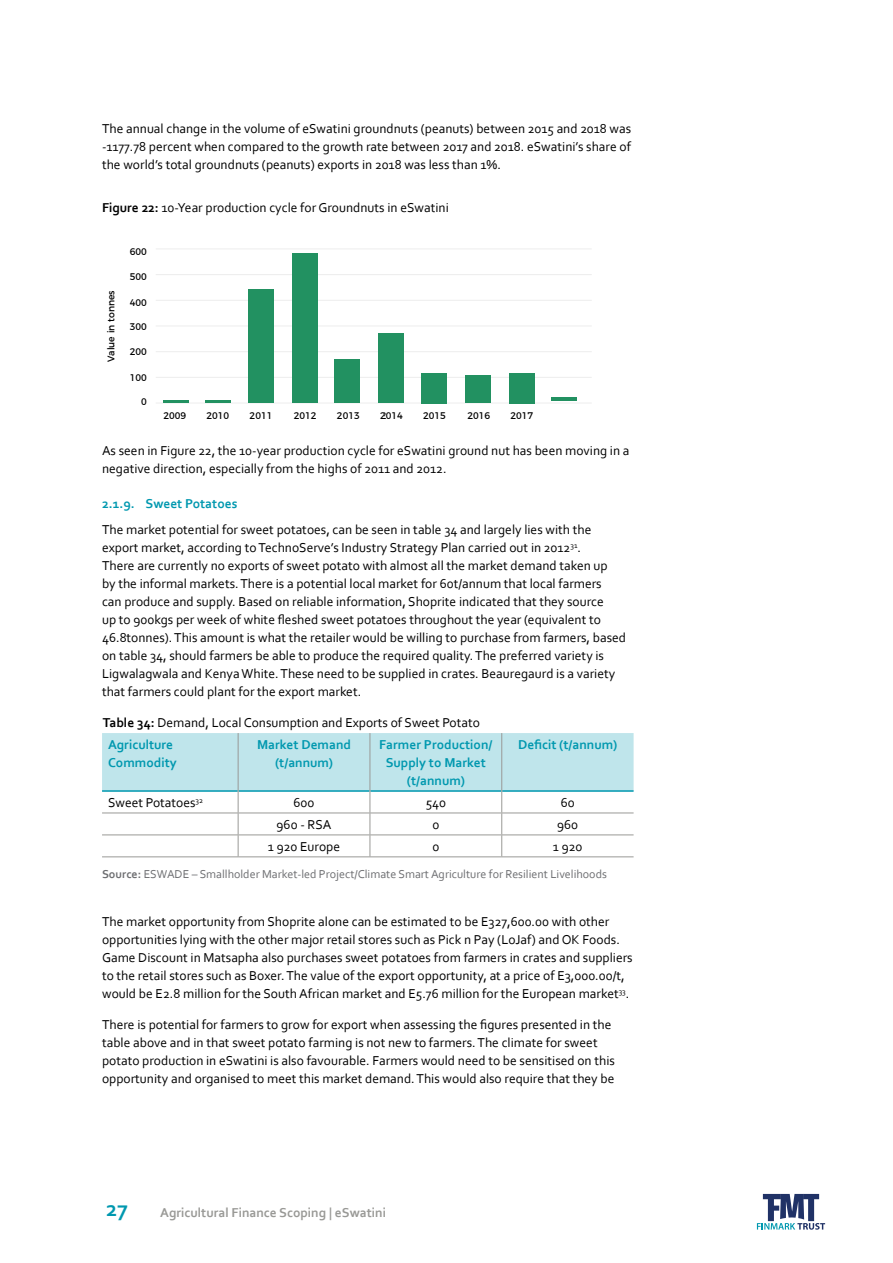
<style>
.page{position:relative;width:893px;height:1263px;background:#fff}
.page>*{position:absolute;margin:0;border:0;box-sizing:border-box;transform-origin:0 0}
.t1{font:700 22.5px "Corbel";color:#0098af}
.t2{font:13.5px/18px "Corbel";color:#000}
.t3{font:700 13.5px/18px "Corbel";color:#0098af;text-align:center}
.t4{font:700 13.5px "Corbel";color:#999996}
.t5{font:12px "Corbel";color:#6d6e71}
.t6{font:300 11.55px "Montserrat";color:#000}
.t7{font:9.6px "Montserrat";color:#000;scale:.96 1}
.s1{font-weight:700}
.s2{font-weight:700;color:#0098af}
</style>
<div class="page">
<svg style="left:757px;top:1194px;width:68px;height:36px"></svg>
<hr style="left:102px;top:856px;width:136px;height:1px;background:#999996">
<hr style="left:238px;top:856px;width:132px;height:1px;background:#999996">
<hr style="left:370px;top:856px;width:132px;height:1px;background:#999996">
<hr style="left:502px;top:856px;width:132px;height:1px;background:#999996">
<svg style="left:102px;top:733px;width:532px;height:123px"></svg>
<hr style="left:156px;top:403px;width:436px;height:1px;background:#ededed">
<hr style="left:156px;top:377px;width:436px;height:1px;background:#ededed">
<hr style="left:156px;top:351px;width:436px;height:1px;background:#ededed">
<hr style="left:156px;top:325px;width:436px;height:1px;background:#ededed">
<hr style="left:156px;top:300px;width:436px;height:1px;background:#ededed">
<hr style="left:156px;top:274px;width:436px;height:1px;background:#ededed">
<hr style="left:156px;top:248px;width:436px;height:1px;background:#ededed">
<div style="left:248px;top:289px;width:26px;height:114px;background:#229161"></div>
<hr style="left:205px;top:401px;width:26px;height:2px;background:#229161">
<hr style="left:164px;top:401px;width:25px;height:2px;background:#229161">
<div style="left:334px;top:360px;width:26px;height:43px;background:#229161"></div>
<div style="left:379px;top:333px;width:25px;height:70px;background:#229161"></div>
<div style="left:421px;top:373px;width:26px;height:30px;background:#229161"></div>
<div style="left:465px;top:375px;width:26px;height:28px;background:#229161"></div>
<div style="left:509px;top:373px;width:26px;height:30px;background:#229161"></div>
<hr style="left:551px;top:398px;width:26px;height:3px;background:#229161">
<div style="left:292px;top:254px;width:26px;height:149px;background:#229161"></div>
<p class="t2" style="left:102px;top:120px;width:531px;text-align:justify">The annual change in the volume of eSwatini groundnuts (peanuts) between 2015 and 2018 was -1177.78 percent when compared to the growth rate between 2017 and 2018. eSwatini’s share of the world’s total groundnuts (peanuts) exports in 2018 was less than 1%.</p>
<p class="t2" style="left:102px;top:198px;width:348px"><span class="s1">Figure 22:</span> 10-Year production cycle for Groundnuts in eSwatini</p>
<p class="t6" style="left:87px;top:122px;width:55px">Figure 22</p>
<p class="t7" style="left:130px;top:244px;width:19px">600</p>
<p class="t7" style="left:130px;top:269px;width:19px">500</p>
<p class="t7" style="left:104px;top:362px;width:76px;rotate:-90deg">Value in tonnes</p>
<p class="t7" style="left:130px;top:295px;width:19px">400</p>
<p class="t7" style="left:130px;top:319px;width:19px">300</p>
<p class="t7" style="left:130px;top:344px;width:19px">200</p>
<p class="t7" style="left:130px;top:370px;width:19px">100</p>
<p class="t7" style="left:141px;top:394px;width:7px">0</p>
<p class="t7" style="left:163px;top:408px;width:25px">2009</p>
<p class="t7" style="left:206px;top:408px;width:25px">2010</p>
<p class="t7" style="left:250px;top:408px;width:25px">2011</p>
<p class="t7" style="left:294px;top:408px;width:25px">2012</p>
<p class="t7" style="left:337px;top:408px;width:25px">2013</p>
<p class="t7" style="left:380px;top:408px;width:25px">2014</p>
<p class="t7" style="left:423px;top:408px;width:25px">2015</p>
<p class="t7" style="left:467px;top:408px;width:25px">2016</p>
<p class="t7" style="left:511px;top:408px;width:25px">2017</p>
<p class="t2" style="left:102px;top:441px;width:529px">As seen in Figure 22, the 10-year production cycle for eSwatini ground nut has been moving in a negative direction, especially from the highs of 2011 and 2012.</p>
<p class="t3" style="left:102px;top:494px;width:137px">2.1.9. Sweet Potatoes</p>
<p class="t2" style="left:102px;top:520px;width:526px">The market potential for sweet potatoes, can be seen in table 34 and largely lies with the export market, according to TechnoServe’s Industry Strategy Plan carried out in 2012<sup>31</sup>.<br>There are currently no exports of sweet potato with almost all the market demand taken up<br>by the informal markets. There is a potential local market for 60t/annum that local farmers<br>can produce and supply. Based on reliable information, Shoprite indicated that they source<br>up to 900kgs per week of white fleshed sweet potatoes throughout the year (equivalent to 46.8tonnes). This amount is what the retailer would be willing to purchase from farmers, based on table 34, should farmers be able to produce the required quality. The preferred variety is Ligwalagwala and Kenya White. These need to be supplied in crates. Beauregaurd is a variety that farmers could plant for the export market.</p>
<p class="t2" style="left:108px;top:711px;width:373px;line-height:22px;text-indent:-5px"><span class="s1">Table 34:</span> Demand, Local Consumption and Exports of Sweet Potato<br><span class="s2">Agriculture</span></p>
<p class="t3" style="left:108px;top:753px;width:70px">Commodity</p>
<p class="t3" style="left:257px;top:735px;width:96px">Market Demand (t/annum)</p>
<p class="t3" style="left:379px;top:735px;width:115px">Farmer Production/<br>Supply to Market (t/annum)</p>
<p class="t3" style="left:518px;top:735px;width:100px">Deficit (t/annum)</p>
<p class="t2" style="left:108px;top:793px;width:97px">Sweet Potatoes<sup>32</sup></p>
<p class="t2" style="left:294px;top:793px;width:22px">600</p>
<p class="t2" style="left:426px;top:793px;width:22px">540</p>
<p class="t2" style="left:561px;top:793px;width:16px">60</p>
<p class="t2" style="left:277px;top:815px;width:56px">960 - RSA</p>
<p class="t2" style="left:432px;top:815px;width:8px">0</p>
<p class="t2" style="left:557px;top:815px;width:23px">960</p>
<p class="t2" style="left:268px;top:837px;width:74px">1 920 Europe</p>
<p class="t2" style="left:432px;top:837px;width:8px">0</p>
<p class="t2" style="left:553px;top:837px;width:31px">1 920</p>
<p class="t5" style="left:102px;top:866px;width:506px"><span class="s1">Source:</span> ESWADE – Smallholder Market-led Project/Climate Smart Agriculture for Resilient Livelihoods</p>
<p class="t2" style="left:102px;top:912px;width:532px">The market opportunity from Shoprite alone can be estimated to be E327,600.00 with other opportunities lying with the other major retail stores such as Pick n Pay (LoJaf) and OK Foods.<br>Game Discount in Matsapha also purchases sweet potatoes from farmers in crates and suppliers to the retail stores such as Boxer. The value of the export opportunity, at a price of E3,000.00/t, would be E2.8 million for the South African market and E5.76 million for the European market<sup>33</sup>.</p>
<p class="t2" style="left:102px;top:1015px;width:514px">There is potential for farmers to grow for export when assessing the figures presented in the table above and in that sweet potato farming is not new to farmers. The climate for sweet potato production in eSwatini is also favourable. Farmers would need to be sensitised on this opportunity and organised to meet this market demand. This would also require that they be</p>
<h1 class="t1" style="left:106px;top:1194px;width:23px">27</h1>
<p class="t4" style="left:160px;top:1204px;width:227px">Agricultural Finance Scoping | eSwatini</p>
</div>
